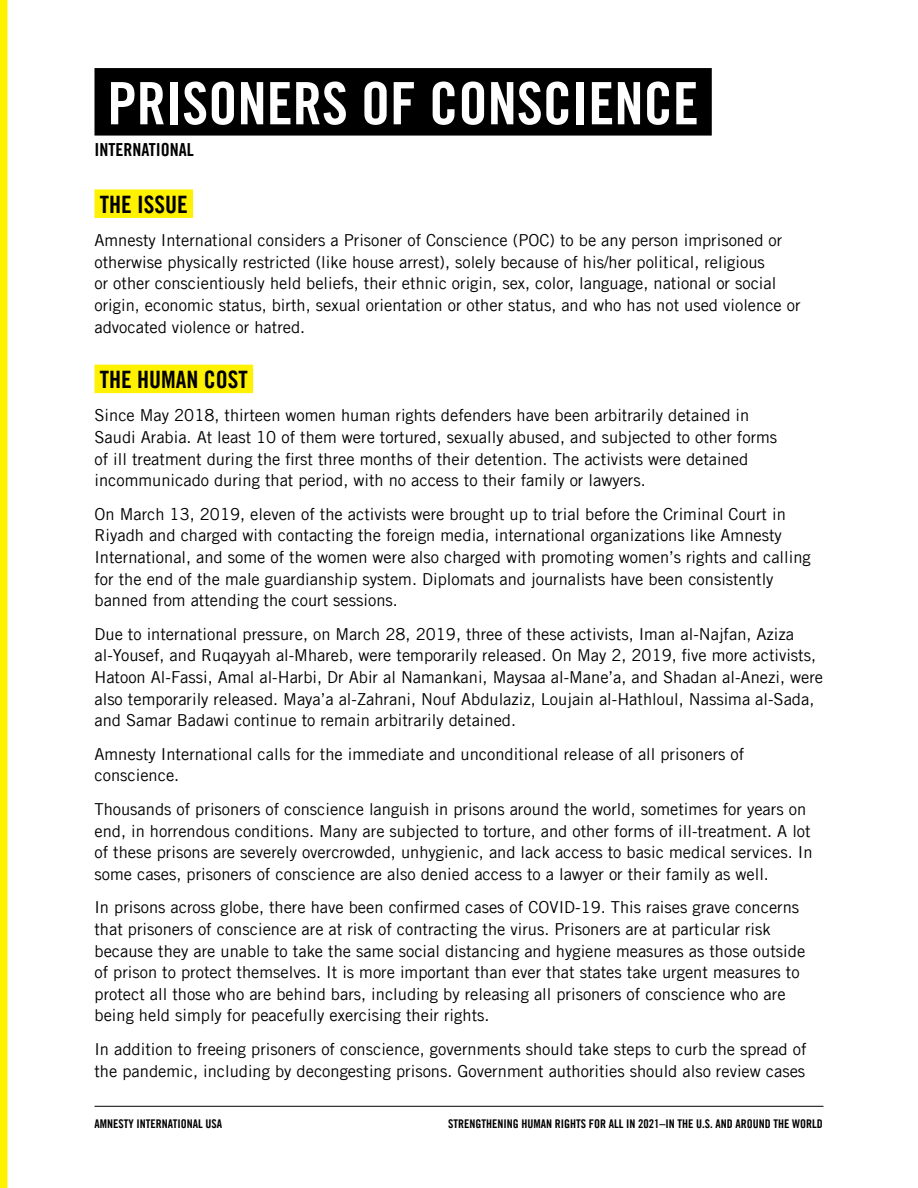
<style>
.page{position:relative;width:918px;height:1188px;background:#fff}
.page>*{position:absolute;margin:0;border:0;box-sizing:border-box;transform-origin:0 0}
.t1{font:58.5px "Amnesty Trade Gothic Bd Cn 20";color:#fff}
.t2{font:24px "Amnesty Trade Gothic Bd Cn 20";color:#000}
.t3{font:18px "Amnesty Trade Gothic Bd Cn 20";color:#000}
.t4{font:16.5px/21.6px "Amnesty Trade Gothic";color:#000}
.t5{font:12px "Amnesty Trade Gothic Bd Cn 20";color:#000}
</style>
<div class="page">
<div style="left:0;top:0;width:8px;height:1188px;background:#fff200"></div>
<hr style="left:94px;top:1106px;width:730px;height:1px;background:#000">
<div style="left:94px;top:189px;width:99px;height:29px;background:#fff200"></div>
<div style="left:94px;top:365px;width:159px;height:28px;background:#fff200"></div>
<div style="left:94px;top:68px;width:618px;height:68px;background:#000"></div>
<h1 class="t1" style="left:107px;top:68px;width:593px">PRISONERS OF CONSCIENCE</h1>
<p class="t3" style="left:94px;top:138px;width:101px">INTERNATIONAL</p>
<h2 class="t2" style="left:100px;top:190px;width:89px">THE ISSUE</h2>
<p class="t4" style="left:94px;top:229px;width:708px">Amnesty International considers a Prisoner of Conscience (POC) to be any person imprisoned or otherwise physically restricted (like house arrest), solely because of his/her political, religious<br>or other conscientiously held beliefs, their ethnic origin, sex, color, language, national or social origin, economic status, birth, sexual orientation or other status, and who has not used violence or advocated violence or hatred.</p>
<h2 class="t2" style="left:100px;top:365px;width:149px">THE HUMAN COST</h2>
<p class="t4" style="left:94px;top:405px;width:684px">Since May 2018, thirteen women human rights defenders have been arbitrarily detained in Saudi Arabia. At least 10 of them were tortured, sexually abused, and subjected to other forms of ill treatment during the first three months of their detention. The activists were detained incommunicado during that period, with no access to their family or lawyers.</p>
<p class="t4" style="left:94px;top:503px;width:718px">On March 13, 2019, eleven of the activists were brought up to trial before the Criminal Court in Riyadh and charged with contacting the foreign media, international organizations like Amnesty International, and some of the women were also charged with promoting women’s rights and calling for the end of the male guardianship system. Diplomats and journalists have been consistently banned from attending the court sessions.</p>
<p class="t4" style="left:94px;top:623px;width:730px">Due to international pressure, on March 28, 2019, three of these activists, Iman al-Najfan, Aziza al-Yousef, and Ruqayyah al-Mhareb, were temporarily released. On May 2, 2019, five more activists, Hatoon Al-Fassi, Amal al-Harbi, Dr Abir al Namankani, Maysaa al-Mane’a, and Shadan al-Anezi, were also temporarily released. Maya’a al-Zahrani, Nouf Abdulaziz, Loujain al-Hathloul, Nassima al-Sada, and Samar Badawi continue to remain arbitrarily detained.</p>
<p class="t4" style="left:94px;top:743px;width:651px">Amnesty International calls for the immediate and unconditional release of all prisoners of conscience.</p>
<p class="t4" style="left:94px;top:798px;width:720px">Thousands of prisoners of conscience languish in prisons around the world, sometimes for years on end, in horrendous conditions. Many are subjected to torture, and other forms of ill-treatment. A lot of these prisons are severely overcrowded, unhygienic, and lack access to basic medical services. In some cases, prisoners of conscience are also denied access to a lawyer or their family as well.</p>
<p class="t4" style="left:94px;top:897px;width:712px">In prisons across globe, there have been confirmed cases of COVID-19. This raises grave concerns that prisoners of conscience are at risk of contracting the virus. Prisoners are at particular risk because they are unable to take the same social distancing and hygiene measures as those outside of prison to protect themselves. It is more important than ever that states take urgent measures to protect all those who are behind bars, including by releasing all prisoners of conscience who are being held simply for peacefully exercising their rights.</p>
<p class="t4" style="left:94px;top:1038px;width:714px">In addition to freeing prisoners of conscience, governments should take steps to curb the spread of the pandemic, including by decongesting prisons. Government authorities should also review cases</p>
<p class="t5" style="left:94px;top:1117px;width:129px">AMNESTY INTERNATIONAL USA</p>
<p class="t5" style="left:448px;top:1117px;width:376px">STRENGTHENING HUMAN RIGHTS FOR ALL IN 2021–IN THE U.S. AND AROUND THE WORLD</p>
</div>
